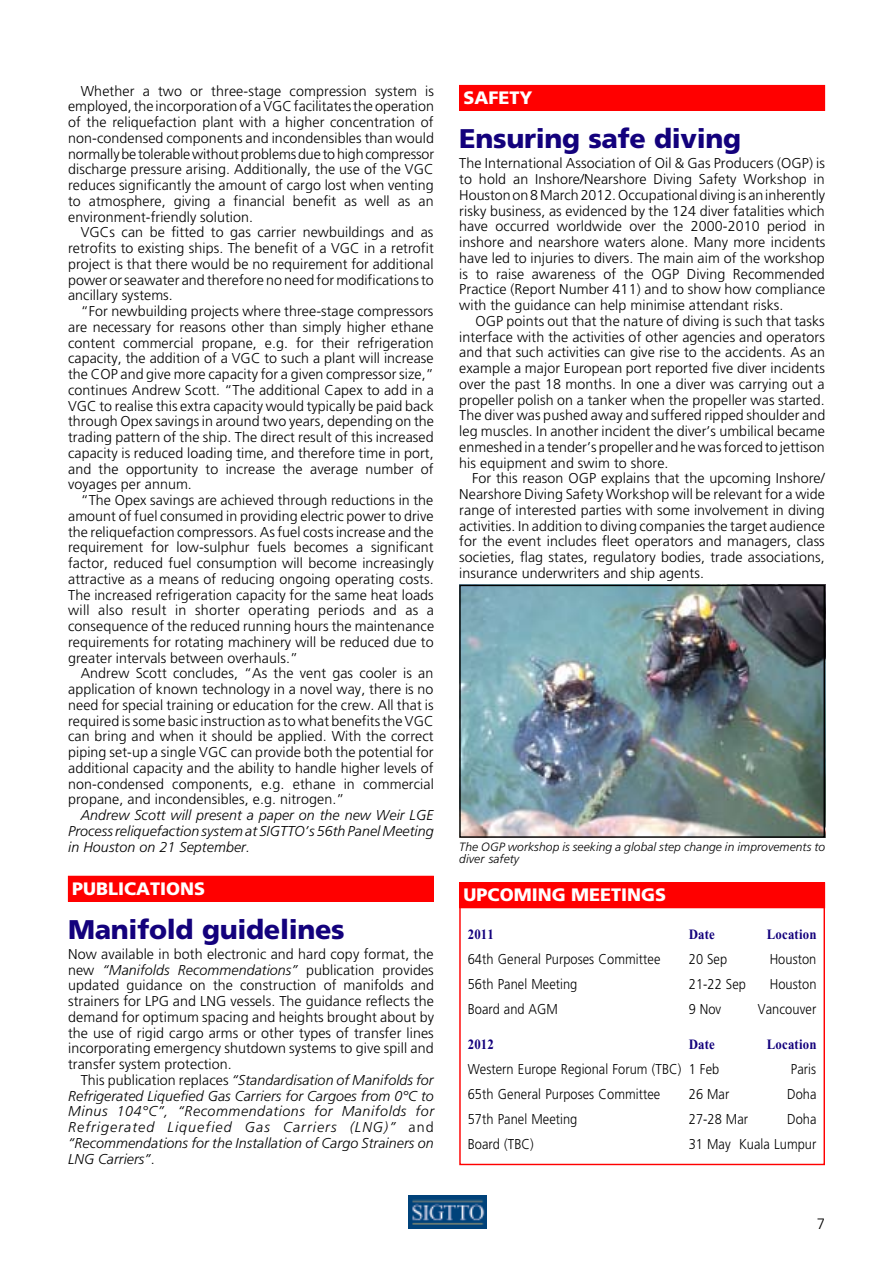
<style>
.page{position:relative;width:893px;height:1263px;background:#fff}
.page>*{position:absolute;margin:0;border:0;box-sizing:border-box;transform-origin:0 0}
.t1{font:900 27px "Frutiger";letter-spacing:-.01em;color:#13017c}
.t2{font:900 18px "Frutiger";color:#fff}
.t3{font:300 15px "Frutiger";color:#000}
.t4{font:300 14.25px/15.8px "Frutiger";letter-spacing:.005em;color:#000;text-align:justify}
.t5{font:italic 300 14.25px/15.8px "Frutiger";letter-spacing:.005em;color:#000;text-align:justify}
.t6{font:300 14.25px "Frutiger";letter-spacing:.005em;color:#000;scale:.9 1}
.t7{font:700 14.25px "Times New Roman";letter-spacing:.015em;color:#13017c;scale:.9 1}
.t8{font:italic 300 12px/12.6px "Frutiger";letter-spacing:.01em;color:#000}
.s1{font-style:italic}
.s2{font-style:normal}
</style>
<div class="page">
<img style="left:408px;top:1196px;width:79px;height:33px">
<div style="left:460px;top:85px;width:365px;height:25px;background:#f00"></div>
<div style="left:459px;top:85px;width:366px;height:26px;border:1px solid #f00"></div>
<div style="left:460px;top:883px;width:365px;height:25px;background:#f00"></div>
<div style="left:459px;top:882px;width:366px;height:283px;border:1px solid #f00"></div>
<img style="left:461px;top:587px;width:362px;height:249px">
<div style="left:459px;top:585px;width:366px;height:253px;border:1px solid #000"></div>
<div style="left:68px;top:876px;width:365px;height:25px;background:#f00"></div>
<div style="left:68px;top:876px;width:366px;height:26px;border:1px solid #f00"></div>
<p class="t4" style="left:68px;top:83px;width:368px;text-indent:13px">Whether a two or three-stage compression system is employed, the incorporation of a VGC facilitates the operation of the reliquefaction plant with a higher concentration of non-condensed components and incondensibles than would normally be tolerable without problems due to high compressor discharge pressure arising. Additionally, the use of the VGC reduces significantly the amount of cargo lost when venting to atmosphere, giving a financial benefit as well as an environment-friendly solution.</p>
<p class="t4" style="left:68px;top:224px;width:367px;text-indent:13px">VGCs can be fitted to gas carrier newbuildings and as retrofits to existing ships. The benefit of a VGC in a retrofit project is that there would be no requirement for additional power or seawater and therefore no need for modifications to ancillary systems.</p>
<p class="t4" style="left:68px;top:303px;width:367px;text-indent:13px">“For newbuilding projects where three-stage compressors are necessary for reasons other than simply higher ethane content commercial propane, e.g. for their refrigeration capacity, the addition of a VGC to such a plant will increase the COP and give more capacity for a given compressor size,” continues Andrew Scott. “The additional Capex to add in a VGC to realise this extra capacity would typically be paid back through Opex savings in around two years, depending on the trading pattern of the ship. The direct result of this increased capacity is reduced loading time, and therefore time in port, and the opportunity to increase the average number of voyages per annum.</p>
<p class="t4" style="left:68px;top:492px;width:367px;text-indent:13px">“The Opex savings are achieved through reductions in the amount of fuel consumed in providing electric power to drive the reliquefaction compressors. As fuel costs increase and the requirement for low-sulphur fuels becomes a significant factor, reduced fuel consumption will become increasingly attractive as a means of reducing ongoing operating costs.<br>The increased refrigeration capacity for the same heat loads will also result in shorter operating periods and as a consequence of the reduced running hours the maintenance requirements for rotating machinery will be reduced due to greater intervals between overhauls.”</p>
<p class="t4" style="left:68px;top:666px;width:367px;text-indent:13px">Andrew Scott concludes, “As the vent gas cooler is an application of known technology in a novel way, there is no need for special training or education for the crew. All that is required is some basic instruction as to what benefits the VGC can bring and when it should be applied. With the correct piping set-up a single VGC can provide both the potential for additional capacity and the ability to handle higher levels of non-condensed components, e.g. ethane in commercial propane, and incondensibles, e.g. nitrogen.”</p>
<p class="t5" style="left:68px;top:807px;width:367px;text-indent:13px">Andrew Scott will present a paper on the new Weir LGE Process reliquefaction system at SIGTTO’s 56th Panel Meeting in Houston on 21 September.</p>
<p class="t2" style="left:72px;top:877px;width:135px">PUBLICATIONS</p>
<h1 class="t1" style="left:68px;top:913px;width:278px">Manifold guidelines</h1>
<p class="t4" style="left:68px;top:946px;width:368px">Now available in both electronic and hard copy format, the new <span class="s1">“Manifolds Recommendations”</span> publication provides updated guidance on the construction of manifolds and strainers for LPG and LNG vessels. The guidance reflects the demand for optimum spacing and heights brought about by the use of rigid cargo arms or other types of transfer lines incorporating emergency shutdown systems to give spill and transfer system protection.</p>
<p class="t5" style="left:68px;top:1072px;width:367px;text-indent:13px"><span class="s2">This publication replaces</span> “Standardisation of Manifolds for Refrigerated Liquefied Gas Carriers for Cargoes from 0°C to Minus 104°C”, “Recommendations for Manifolds for Refrigerated Liquefied Gas Carriers (LNG)” <span class="s2">and </span>“Recommendations for the Installation of Cargo Strainers on LNG Carriers”<span class="s2">.</span></p>
<p class="t2" style="left:464px;top:87px;width:70px">SAFETY</p>
<h1 class="t1" style="left:459px;top:123px;width:283px">Ensuring safe diving</h1>
<p class="t4" style="left:459px;top:155px;width:368px">The International Association of Oil &amp; Gas Producers (OGP) is to hold an Inshore/Nearshore Diving Safety Workshop in Houston on 8 March 2012. Occupational diving is an inherently risky business, as evidenced by the 124 diver fatalities which have occurred worldwide over the 2000-2010 period in inshore and nearshore waters alone. Many more incidents have led to injuries to divers. The main aim of the workshop is to raise awareness of the OGP Diving Recommended Practice (Report Number 411) and to show how compliance with the guidance can help minimise attendant risks.</p>
<p class="t4" style="left:459px;top:313px;width:367px;text-indent:16px">OGP points out that the nature of diving is such that tasks interface with the activities of other agencies and operators and that such activities can give rise to the accidents. As an example a major European port reported five diver incidents over the past 18 months. In one a diver was carrying out a propeller polish on a tanker when the propeller was started.<br>The diver was pushed away and suffered ripped shoulder and leg muscles. In another incident the diver’s umbilical became enmeshed in a tender’s propeller and he was forced to jettison his equipment and swim to shore.</p>
<p class="t4" style="left:459px;top:471px;width:367px;text-indent:13px">For this reason OGP explains that the upcoming Inshore/ Nearshore Diving Safety Workshop will be relevant for a wide range of interested parties with some involvement in diving activities. In addition to diving companies the target audience for the event includes fleet operators and managers, class societies, flag states, regulatory bodies, trade associations, insurance underwriters and ship agents.</p>
<p class="t8" style="left:459px;top:840px;width:367px">The OGP workshop is seeking a global step change in improvements to diver safety</p>
<p class="t2" style="left:464px;top:884px;width:204px">UPCOMING MEETINGS</p>
<p class="t7" style="left:468px;top:926px;width:31px">2011</p>
<p class="t7" style="left:689px;top:926px;width:31px">Date</p>
<p class="t7" style="left:767px;top:926px;width:57px">Location</p>
<p class="t6" style="left:468px;top:951px;width:216px">64th General Purposes Committee</p>
<p class="t6" style="left:689px;top:951px;width:44px">20 Sep</p>
<p class="t6" style="left:770px;top:951px;width:53px">Houston</p>
<p class="t6" style="left:468px;top:976px;width:123px">56th Panel Meeting</p>
<p class="t6" style="left:689px;top:976px;width:65px">21-22 Sep</p>
<p class="t6" style="left:770px;top:976px;width:53px">Houston</p>
<p class="t6" style="left:468px;top:1001px;width:102px">Board and AGM</p>
<p class="t6" style="left:689px;top:1001px;width:37px">9 Nov</p>
<p class="t6" style="left:758px;top:1001px;width:67px">Vancouver</p>
<p class="t7" style="left:468px;top:1036px;width:31px">2012</p>
<p class="t7" style="left:689px;top:1036px;width:31px">Date</p>
<p class="t7" style="left:767px;top:1036px;width:57px">Location</p>
<p class="t6" style="left:468px;top:1061px;width:281px">Western Europe Regional Forum (TBC) 1 Feb</p>
<p class="t6" style="left:791px;top:1061px;width:30px">Paris</p>
<p class="t6" style="left:468px;top:1086px;width:216px">65th General Purposes Committee</p>
<p class="t6" style="left:689px;top:1086px;width:47px">26 Mar</p>
<p class="t6" style="left:787px;top:1086px;width:34px">Doha</p>
<p class="t6" style="left:468px;top:1111px;width:123px">57th Panel Meeting</p>
<p class="t6" style="left:689px;top:1111px;width:67px">27-28 Mar</p>
<p class="t6" style="left:787px;top:1111px;width:34px">Doha</p>
<p class="t6" style="left:468px;top:1136px;width:75px">Board (TBC)</p>
<p class="t6" style="left:689px;top:1136px;width:143px">31 May Kuala Lumpur</p>
<p class="t3" style="left:817px;top:1215px;width:10px">7</p>
</div>
